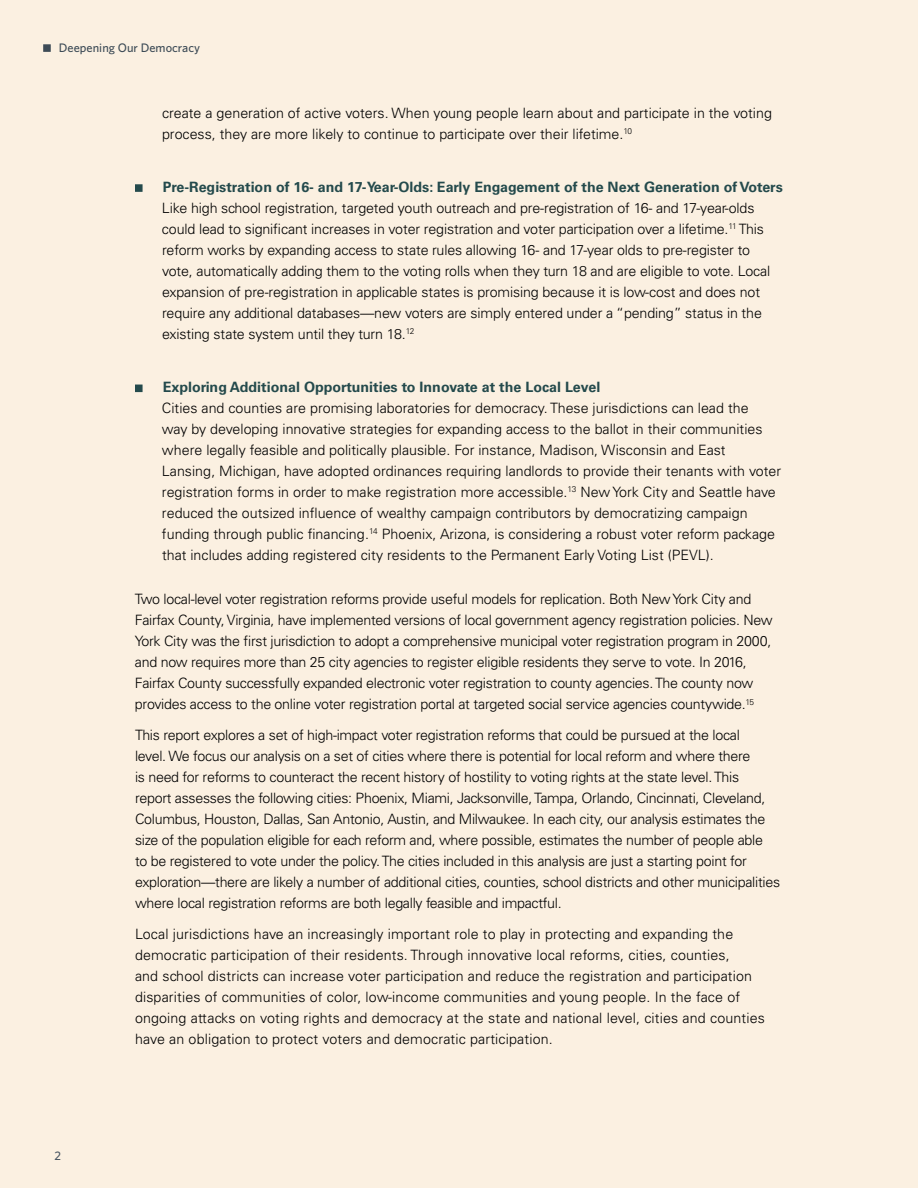
<style>
.page{position:relative;width:918px;height:1188px;background:#fbf0e1}
.page>*{position:absolute;margin:0;border:0;box-sizing:border-box;transform-origin:0 0}
.t1{font:300 14.25px/21px "Univers LT Std";letter-spacing:-.01em;color:#000}
.t2{font:300 14.25px/21px "Univers LT Std";letter-spacing:.01em;color:#000}
.t3{font:700 14.25px "Univers LT Std";color:#244a4c}
.t4{font:500 12.3px "Whitney";color:#3d4b56}
.t5{font:500 12.3px "Whitney";color:#475461}
</style>
<div class="page">
<svg style="left:135px;top:184px;width:8px;height:8px"></svg>
<div style="left:135px;top:385px;width:8px;height:7px;background:#244a4c;border:2px solid #244a4c"></div>
<svg style="left:43px;top:44px;width:8px;height:8px"></svg>
<p class="t4" style="left:59px;top:40px;width:143px">Deepening Our Democracy</p>
<p class="t5" style="left:54px;top:1148px;width:8px">2</p>
<p class="t1" style="left:162px;top:102px;width:611px">create a generation of active voters. When young people learn about and participate in the voting process, they are more likely to continue to participate over their lifetime.<sup>10</sup></p>
<p class="t3" style="left:163px;top:178px;width:622px">Pre-Registration of 16- and 17-Year-Olds: Early Engagement of the Next Generation of Voters</p>
<p class="t1" style="left:162px;top:197px;width:610px">Like high school registration, targeted youth outreach and pre-registration of 16- and 17-year-olds could lead to significant increases in voter registration and voter participation over a lifetime.<sup>11</sup> This reform works by expanding access to state rules allowing 16- and 17-year olds to pre-register to vote, automatically adding them to the voting rolls when they turn 18 and are eligible to vote. Local expansion of pre-registration in applicable states is promising because it is low-cost and does not require any additional databases—new voters are simply entered under a “pending” status in the existing state system until they turn 18.<sup>12</sup></p>
<p class="t3" style="left:163px;top:379px;width:439px">Exploring Additional Opportunities to Innovate at the Local Level</p>
<p class="t1" style="left:162px;top:398px;width:621px">Cities and counties are promising laboratories for democracy. These jurisdictions can lead the<br>way by developing innovative strategies for expanding access to the ballot in their communities where legally feasible and politically plausible. For instance, Madison, Wisconsin and East Lansing, Michigan, have adopted ordinances requiring landlords to provide their tenants with voter registration forms in order to make registration more accessible.<sup>13</sup> New York City and Seattle have reduced the outsized influence of wealthy campaign contributors by democratizing campaign funding through public financing.<sup>14</sup> Phoenix, Arizona, is considering a robust voter reform package that includes adding registered city residents to the Permanent Early Voting List (PEVL).</p>
<p class="t1" style="left:135px;top:589px;width:639px">Two local-level voter registration reforms provide useful models for replication. Both New York City and Fairfax County, Virginia, have implemented versions of local government agency registration policies. New York City was the first jurisdiction to adopt a comprehensive municipal voter registration program in 2000, and now requires more than 25 city agencies to register eligible residents they serve to vote. In 2016, Fairfax County successfully expanded electronic voter registration to county agencies. The county now provides access to the online voter registration portal at targeted social service agencies countywide.<sup>15</sup></p>
<p class="t1" style="left:135px;top:724px;width:647px">This report explores a set of high-impact voter registration reforms that could be pursued at the local<br>level. We focus our analysis on a set of cities where there is potential for local reform and where there<br>is need for reforms to counteract the recent history of hostility to voting rights at the state level. This<br>report assesses the following cities: Phoenix, Miami, Jacksonville, Tampa, Orlando, Cincinnati, Cleveland, Columbus, Houston, Dallas, San Antonio, Austin, and Milwaukee. In each city, our analysis estimates the size of the population eligible for each reform and, where possible, estimates the number of people able<br>to be registered to vote under the policy. The cities included in this analysis are just a starting point for exploration—there are likely a number of additional cities, counties, school districts and other municipalities where local registration reforms are both legally feasible and impactful.</p>
<p class="t2" style="left:135px;top:923px;width:631px">Local jurisdictions have an increasingly important role to play in protecting and expanding the democratic participation of their residents. Through innovative local reforms, cities, counties,<br>and school districts can increase voter participation and reduce the registration and participation disparities of communities of color, low-income communities and young people. In the face of ongoing attacks on voting rights and democracy at the state and national level, cities and counties have an obligation to protect voters and democratic participation.</p>
</div>
